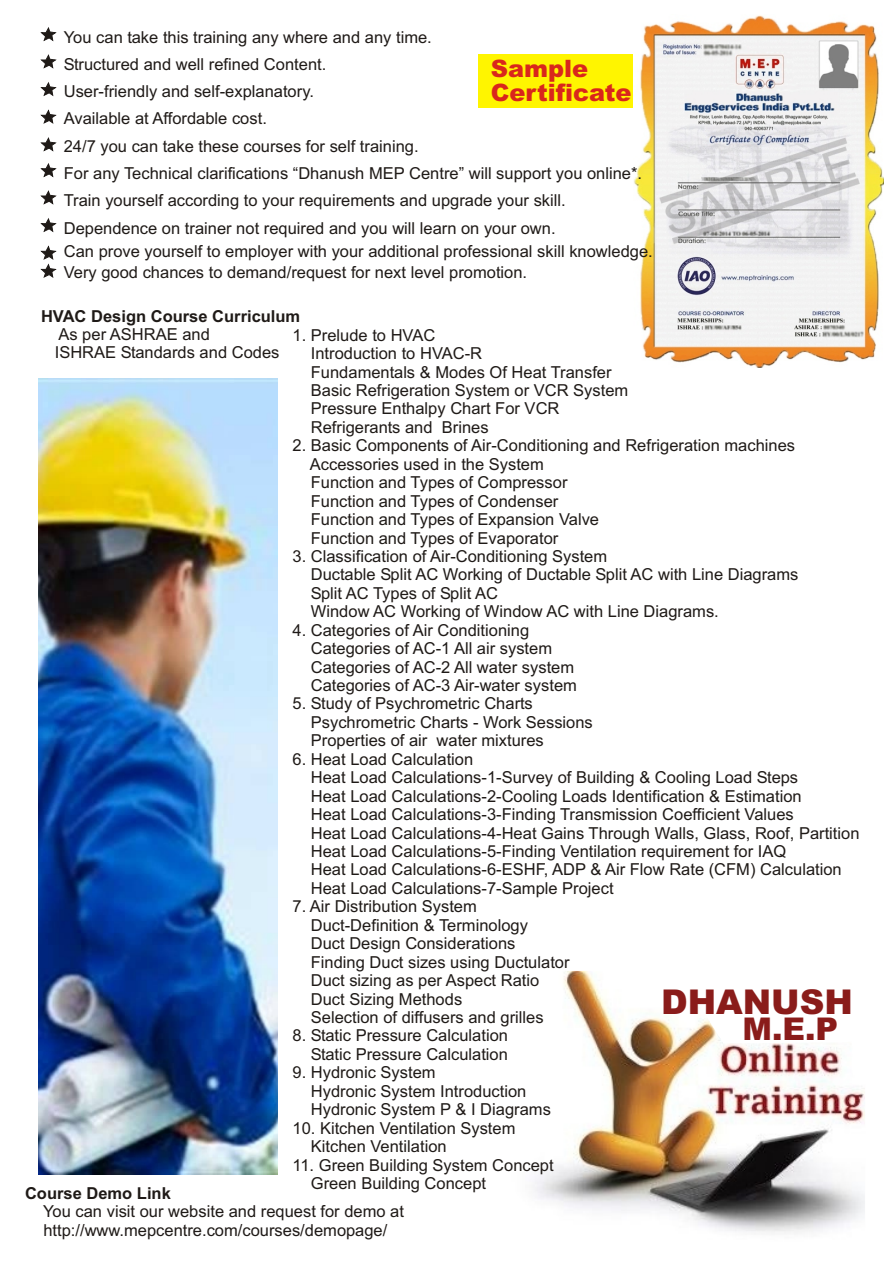
<style>
.page{position:relative;width:896px;height:1265px;background:#fff}
.page>*{position:absolute;margin:0;border:0;box-sizing:border-box;transform-origin:0 0}
.t1{font:900 34.2px "Arial";color:#8a1c1a}
.t2{font:900 31.35px "Arial";color:#8a1c1a}
.t3{font:900 24px/23.7px "Arial";color:#d9261c}
.t4{font:16.5px/18.5px "Arial";color:#1f1a17}
.t5{font:700 16.5px "Arial";color:#1f1a17}
</style>
<div class="page">
<img style="left:533px;top:970px;width:332px;height:263px">
<div style="left:479px;top:54px;width:194px;height:54px;background:#fff500"></div>
<img style="left:633px;top:15px;width:250px;height:352px">
<img style="left:38px;top:379px;width:240px;height:795px">
<svg style="left:41px;top:28px;width:15px;height:13px"></svg>
<svg style="left:41px;top:55px;width:15px;height:13px"></svg>
<svg style="left:41px;top:83px;width:15px;height:13px"></svg>
<svg style="left:41px;top:110px;width:15px;height:14px"></svg>
<svg style="left:41px;top:138px;width:15px;height:13px"></svg>
<svg style="left:41px;top:164px;width:15px;height:13px"></svg>
<svg style="left:41px;top:191px;width:15px;height:13px"></svg>
<svg style="left:41px;top:218px;width:15px;height:14px"></svg>
<svg style="left:41px;top:246px;width:15px;height:32px"></svg>
<p class="t4" style="left:64px;top:25px;width:580px;line-height:27.3px">You can take this training any where and any time.<br>Structured and well refined Content.<br>User-friendly and self-explanatory.<br>Available at Affordable cost.<br>24/7 you can take these courses for self training.<br>For any Technical clarifications “Dhanush MEP Centre” will support you online*.<br>Train yourself according to your requirements and upgrade your skill.<br>Dependence on trainer not required and you will learn on your own.</p>
<p class="t4" style="left:64px;top:243px;width:590px;line-height:20.7px">Can prove yourself to employer with your additional professional skill knowledge.<br>Very good chances to demand/request for next level promotion.</p>
<h3 class="t3" style="left:490px;top:59px;width:142px">Sample<br>Certificate</h3>
<p class="t5" style="left:41px;top:309px;width:261px">HVAC Design Course Curriculum</p>
<p class="t4" style="left:55px;top:326px;width:226px">As per ASHRAE and<br>ISHRAE Standards and Codes</p>
<p class="t4" style="left:311px;top:327px;width:319px;text-indent:-18px">1. Prelude to HVAC<br>Introduction to HVAC-R<br>Fundamentals &amp; Modes Of Heat Transfer<br>Basic Refrigeration System or VCR System<br>Pressure Enthalpy Chart For VCR<br>Refrigerants and Brines</p>
<p class="t4" style="left:310px;top:438px;width:486px;text-indent:-17px">2. Basic Components of Air-Conditioning and Refrigeration machines Accessories used in the System<br>Function and Types of Compressor<br>Function and Types of Condenser<br>Function and Types of Expansion Valve<br>Function and Types of Evaporator</p>
<p class="t4" style="left:311px;top:548px;width:489px;text-indent:-18px">3. Classification of Air-Conditioning System<br>Ductable Split AC Working of Ductable Split AC with Line Diagrams Split AC Types of Split AC<br>Window AC Working of Window AC with Line Diagrams.</p>
<p class="t4" style="left:311px;top:622px;width:267px;text-indent:-18px">4. Categories of Air Conditioning Categories of AC-1 All air system Categories of AC-2 All water system Categories of AC-3 Air-water system</p>
<p class="t4" style="left:311px;top:696px;width:283px;text-indent:-18px">5. Study of Psychrometric Charts<br>Psychrometric Charts - Work Sessions<br>Properties of air water mixtures</p>
<p class="t4" style="left:311px;top:751px;width:550px;text-indent:-18px">6. Heat Load Calculation<br>Heat Load Calculations-1-Survey of Building &amp; Cooling Load Steps<br>Heat Load Calculations-2-Cooling Loads Identification &amp; Estimation<br>Heat Load Calculations-3-Finding Transmission Coefficient Values<br>Heat Load Calculations-4-Heat Gains Through Walls, Glass, Roof, Partition Heat Load Calculations-5-Finding Ventilation requirement for IAQ<br>Heat Load Calculations-6-ESHF, ADP &amp; Air Flow Rate (CFM) Calculation Heat Load Calculations-7-Sample Project</p>
<p class="t4" style="left:311px;top:898px;width:260px;text-indent:-18px">7. Air Distribution System<br>Duct-Definition &amp; Terminology<br>Duct Design Considerations<br>Finding Duct sizes using Ductulator<br>Duct sizing as per Aspect Ratio<br>Duct Sizing Methods<br>Selection of diffusers and grilles</p>
<p class="t4" style="left:292px;top:1028px;width:217px;text-align:right">8. Static Pressure Calculation<br>Static Pressure Calculation</p>
<p class="t4" style="left:311px;top:1064px;width:241px;text-indent:-18px">9. Hydronic System<br>Hydronic System Introduction<br>Hydronic System P &amp; I Diagrams</p>
<p class="t4" style="left:311px;top:1120px;width:206px;text-indent:-18px">10. Kitchen Ventilation System<br>Kitchen Ventilation</p>
<p class="t4" style="left:311px;top:1157px;width:244px;text-indent:-18px">11. Green Building System Concept<br>Green Building Concept</p>
<h1 class="t1" style="left:661px;top:989px;width:193px">DHANUSH</h1>
<h2 class="t2" style="left:742px;top:1017px;width:97px">M.E.P</h2>
<p class="t5" style="left:25px;top:1187px;width:147px">Course Demo Link</p>
<p class="t4" style="left:43px;top:1203px;width:362px">You can visit our website and request for demo at http://www.mepcentre.com/courses/demopage/</p>
</div>
